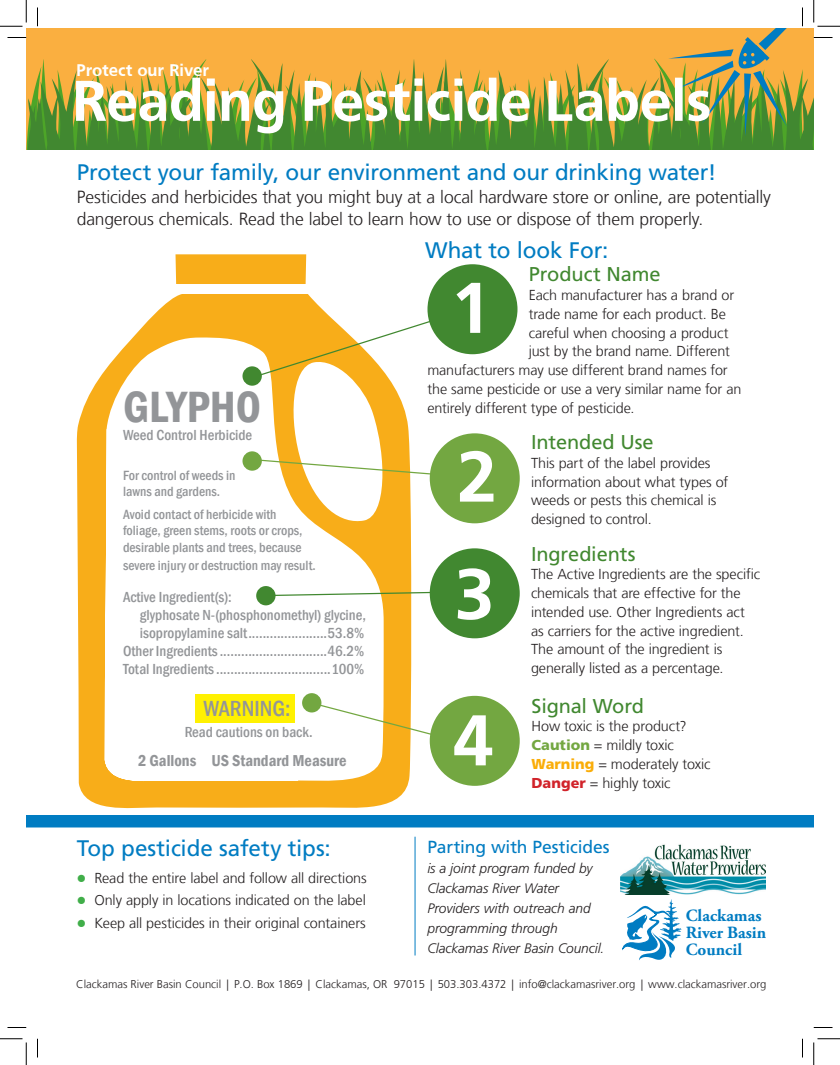
<style>
.page{position:relative;width:840px;height:1065px;background:#fff}
.page>*{position:absolute;margin:0;border:0;box-sizing:border-box;transform-origin:0 0}
.t1{font:700 75px "Frutiger";color:#fff}
.t2{font:700 60px "Frutiger";letter-spacing:-.01em;color:#fff}
.t3{font:600 condensed 45px "Franklin Gothic";color:#939598}
.t4{font:22.5px "Frutiger LT Std";letter-spacing:-.01em;color:#007cc2}
.t5{font:500 condensed 22.5px "Franklin Gothic";color:#939598}
.t6{font:20px "Frutiger LT Std";letter-spacing:-.005em;color:#418830}
.t7{font:300 17.5px/22.5px "Frutiger LT";letter-spacing:-.01em;color:#231f20}
.t8{font:17.5px "Frutiger LT Std";letter-spacing:-.01em;color:#007cc2}
.t9{font:700 17.5px "Frutiger";color:#fff}
.t10{font:700 17.12px/17.1px "Adobe Garamond Pro";color:#007cc2}
.t11{font:600 condensed 16.25px "Franklin Gothic";color:#939598}
.t12{font:500 condensed 15px/18px "Franklin Gothic";color:#939598}
.t13{font:300 14.38px/18.8px "Frutiger LT";letter-spacing:-.01em;color:#231f20}
.t14{font:500 condensed 13.75px/16.5px "Franklin Gothic";color:#939598}
.t15{font:italic 300 13.75px "Frutiger LT Std";letter-spacing:-.005em;color:#231f20}
.t16{font:300 11.25px "Frutiger LT";color:#231f20}
.s1{font-family:"Frutiger LT Std";font-weight:900;color:#73a741}
.s2{font-family:"Frutiger LT Std";font-weight:900;color:#faad08}
.s3{font-family:"Frutiger LT Std";font-weight:900;color:#d1232a}
</style>
<div class="page">
<svg style="left:622px;top:899px;width:60px;height:61px"></svg>
<img style="left:620px;top:844px;width:145px;height:51px">
<div style="left:26px;top:28px;width:788px;height:122px;background:#faaf40"></div>
<svg style="left:27px;top:59px;width:402px;height:91px"></svg>
<div style="left:176px;top:254px;width:130px;height:30px;background:#f8ad19"></div>
<svg style="left:77px;top:294px;width:335px;height:515px;fill:#f8ad19"></svg>
<svg style="left:105px;top:337px;width:279px;height:449px"></svg>
<hr style="left:415px;top:837px;width:1px;height:119px;background:#007cc2">
<div style="left:428px;top:264px;width:90px;height:90px;background:#418830;border-radius:50%"></div>
<div style="left:243px;top:366px;width:19px;height:20px;background:#418830;border-radius:50%"></div>
<div style="left:430px;top:433px;width:90px;height:90px;background:#73a741;border-radius:50%"></div>
<svg style="left:252px;top:308px;width:218px;height:217px"></svg>
<div style="left:243px;top:451px;width:19px;height:20px;background:#73a741;border-radius:50%"></div>
<div style="left:430px;top:548px;width:90px;height:90px;background:#418830;border-radius:50%"></div>
<svg style="left:275px;top:591px;width:155px;height:7px"></svg>
<div style="left:256px;top:586px;width:20px;height:19px;background:#418830;border-radius:50%"></div>
<div style="left:430px;top:696px;width:90px;height:90px;background:#73a741;border-radius:50%"></div>
<svg style="left:306px;top:700px;width:150px;height:47px"></svg>
<div style="left:302px;top:693px;width:19px;height:19px;background:#73a741;border-radius:50%"></div>
<div style="left:196px;top:694px;width:99px;height:29px;background:#fff101"></div>
<div style="left:26px;top:815px;width:788px;height:13px;background:#007cc2"></div>
<svg style="left:8px;top:37px;width:18px;height:1px"></svg>
<svg style="left:8px;top:1027px;width:18px;height:1px"></svg>
<svg style="left:814px;top:1027px;width:18px;height:1px"></svg>
<svg style="left:37px;top:8px;width:1px;height:18px"></svg>
<svg style="left:37px;top:1039px;width:1px;height:19px"></svg>
<svg style="left:802px;top:1039px;width:1px;height:19px"></svg>
<svg style="left:0;top:0;width:27px;height:27px"></svg>
<svg style="left:0;top:1039px;width:27px;height:26px"></svg>
<svg style="left:429px;top:0;width:411px;height:150px"></svg>
<svg style="left:814px;top:1039px;width:26px;height:26px"></svg>
<p class="t9" style="left:76px;top:60px;width:134px">Protect our River</p>
<p class="t2" style="left:71px;top:66px;width:642px">Reading Pesticide Labels</p>
<p class="t4" style="left:77px;top:159px;width:641px">Protect your family, our environment and our drinking water!</p>
<p class="t7" style="left:77px;top:186px;width:696px">Pesticides and herbicides that you might buy at a local hardware store or online, are potentially dangerous chemicals. Read the label to learn how to use or dispose of them properly.</p>
<p class="t4" style="left:425px;top:237px;width:185px">What to look For:</p>
<p class="t6" style="left:529px;top:263px;width:133px">Product Name</p>
<p class="t13" style="left:529px;top:286px;width:207px">Each manufacturer has a brand or</p>
<p class="t13" style="left:529px;top:305px;width:199px">trade name for each product. Be</p>
<p class="t13" style="left:529px;top:324px;width:201px">careful when choosing a product</p>
<p class="t13" style="left:529px;top:342px;width:203px">just by the brand name. Different</p>
<p class="t13" style="left:428px;top:361px;width:302px">manufacturers may use different brand names for</p>
<p class="t13" style="left:428px;top:380px;width:315px">the same pesticide or use a very similar name for an</p>
<p class="t13" style="left:428px;top:399px;width:209px">entirely different type of pesticide.</p>
<p class="t6" style="left:531px;top:430px;width:124px">Intended Use</p>
<p class="t13" style="left:531px;top:454px;width:199px">This part of the label provides information about what types of weeds or pests this chemical is designed to control.</p>
<p class="t6" style="left:531px;top:542px;width:106px">Ingredients</p>
<p class="t13" style="left:531px;top:565px;width:231px">The Active Ingredients are the specific chemicals that are effective for the intended use. Other Ingredients act as carriers for the active ingredient.<br>The amount of the ingredient is generally listed as a percentage.</p>
<p class="t6" style="left:532px;top:694px;width:114px">Signal Word</p>
<p class="t13" style="left:532px;top:717px;width:157px">How toxic is the product?</p>
<p class="t13" style="left:532px;top:736px;width:144px"><span class="s1">Caution</span> = mildly toxic</p>
<p class="t13" style="left:532px;top:755px;width:181px"><span class="s2">Warning</span> = moderately toxic</p>
<p class="t13" style="left:532px;top:774px;width:141px"><span class="s3">Danger</span> = highly toxic</p>
<p class="t1" style="left:452px;top:265px;width:42px">1</p>
<p class="t3" style="left:123px;top:377px;width:140px">GLYPHO</p>
<p class="t12" style="left:123px;top:426px;width:131px">Weed Control Herbicide</p>
<p class="t14" style="left:123px;top:467px;width:114px">For control of weeds in lawns and gardens.</p>
<p class="t14" style="left:123px;top:506px;width:181px">Avoid contact of herbicide with foliage, green stems, roots or crops, desirable plants and trees, because</p>
<p class="t14" style="left:123px;top:557px;width:194px">severe injury or destruction may result.</p>
<p class="t12" style="left:123px;top:588px;width:110px">Active Ingredient(s):</p>
<p class="t12" style="left:140px;top:606px;width:228px">glyphosate N-(phosphonomethyl) glycine, isopropylamine salt......................53.8%</p>
<p class="t12" style="left:123px;top:642px;width:243px">Other Ingredients..............................46.2%</p>
<p class="t12" style="left:123px;top:660px;width:243px">Total Ingredients................................100%</p>
<p class="t5" style="left:203px;top:694px;width:89px">WARNING:</p>
<p class="t12" style="left:185px;top:723px;width:130px">Read cautions on back.</p>
<p class="t11" style="left:138px;top:750px;width:210px">2 Gallons US Standard Measure</p>
<p class="t1" style="left:457px;top:433px;width:42px">2</p>
<p class="t1" style="left:455px;top:551px;width:42px">3</p>
<p class="t1" style="left:453px;top:697px;width:42px">4</p>
<p class="t4" style="left:77px;top:835px;width:255px">Top pesticide safety tips:</p>
<p class="t13" style="left:94px;top:869px;width:274px">Read the entire label and follow all directions</p>
<p class="t13" style="left:94px;top:891px;width:273px">Only apply in locations indicated on the label</p>
<p class="t13" style="left:94px;top:914px;width:273px">Keep all pesticides in their original containers</p>
<p class="t8" style="left:428px;top:836px;width:184px">Parting with Pesticides</p>
<p class="t15" style="left:428px;top:860px;width:167px">is a joint program funded by</p>
<p class="t15" style="left:428px;top:880px;width:133px">Clackamas River Water</p>
<p class="t15" style="left:428px;top:900px;width:165px">Providers with outreach and</p>
<p class="t15" style="left:428px;top:920px;width:132px">programming through</p>
<p class="t15" style="left:428px;top:940px;width:178px">Clackamas River Basin Council.</p>
<p class="t10" style="left:686px;top:907px;width:82px">Clackamas<br>River Basin<br>Council</p>
<p class="t16" style="left:76px;top:978px;width:692px">Clackamas River Basin Council | P.O. Box 1869 | Clackamas, OR 97015 | 503.303.4372 | info@clackamasriver.org | www.clackamasriver.org</p>
</div>
